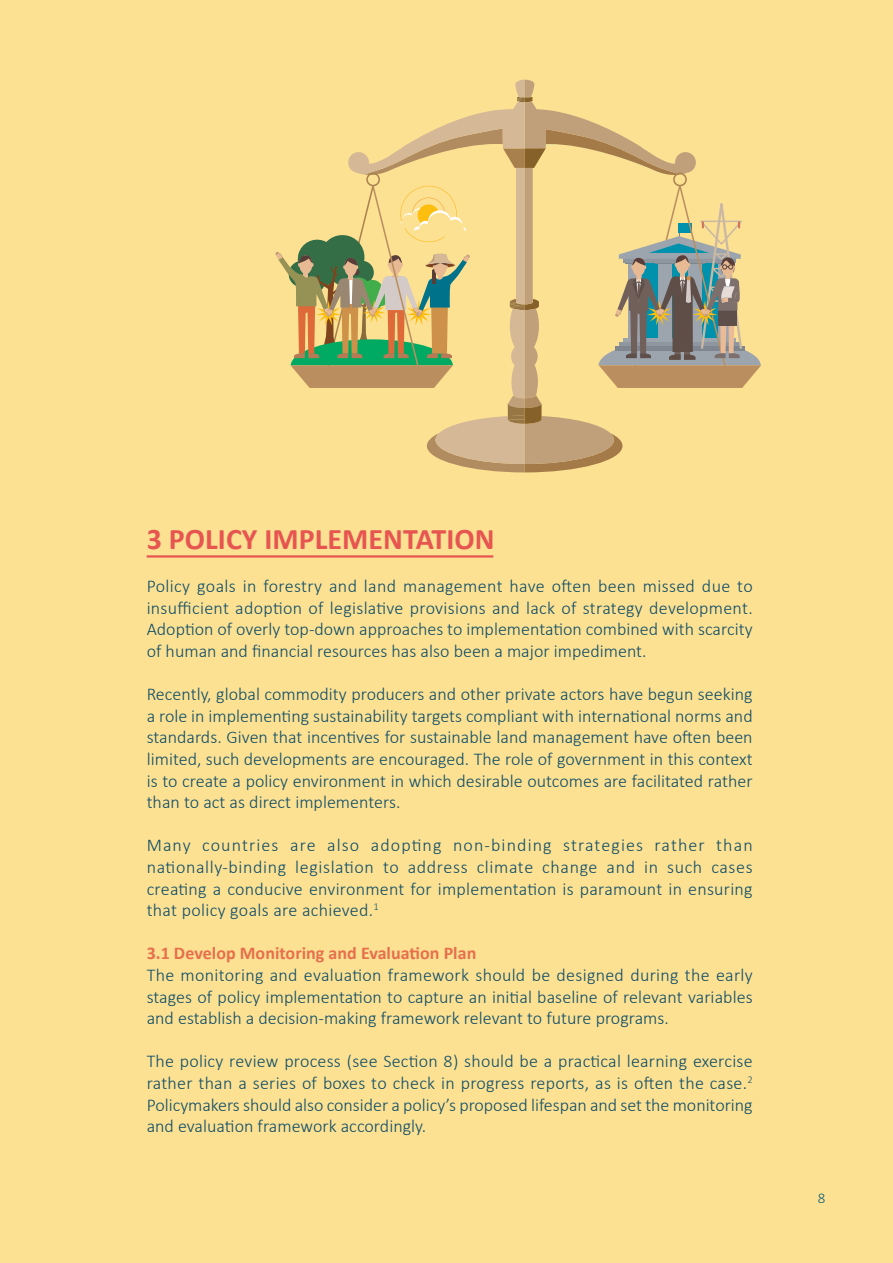
<style>
.page{position:relative;width:893px;height:1263px;background:#fce193}
.page>*{position:absolute;margin:0;border:0;box-sizing:border-box;transform-origin:0 0}
.t1{font:700 30px "Calibri";color:#e75551}
.t2{font:300 18px/21.6px "Calibri";color:#0e4c67;text-align:justify}
.t3{font:700 18px "Calibri";color:#e76f4c}
.t4{font:300 15px "Calibri";color:#145d74}
</style>
<div class="page">
<svg style="left:275px;top:80px;width:486px;height:392px"></svg>
<hr style="left:147px;top:555px;width:346px;height:3px;background:#e75551">
<h1 class="t1" style="left:147px;top:518px;width:349px">3 POLICY IMPLEMENTATION</h1>
<p class="t2" style="left:147px;top:575px;width:608px">Policy goals in forestry and land management have often been missed due to insufficient adoption of legislative provisions and lack of strategy development.<br>Adoption of overly top-down approaches to implementation combined with scarcity of human and financial resources has also been a major impediment.</p>
<p class="t2" style="left:147px;top:683px;width:607px">Recently, global commodity producers and other private actors have begun seeking a role in implementing sustainability targets compliant with international norms and standards. Given that incentives for sustainable land management have often been limited, such developments are encouraged. The role of government in this context is to create a policy environment in which desirable outcomes are facilitated rather than to act as direct implementers.</p>
<p class="t2" style="left:147px;top:834px;width:607px">Many countries are also adopting non-binding strategies rather than nationally-binding legislation to address climate change and in such cases creating a conducive environment for implementation is paramount in ensuring that policy goals are achieved.<sup>1</sup></p>
<p class="t3" style="left:147px;top:941px;width:331px">3.1 Develop Monitoring and Evaluation Plan</p>
<p class="t2" style="left:147px;top:964px;width:608px">The monitoring and evaluation framework should be designed during the early stages of policy implementation to capture an initial baseline of relevant variables and establish a decision-making framework relevant to future programs.</p>
<p class="t2" style="left:147px;top:1050px;width:607px">The policy review process (see Section 8) should be a practical learning exercise rather than a series of boxes to check in progress reports, as is often the case.<sup>2<br></sup>Policymakers should also consider a policy’s proposed lifespan and set the monitoring and evaluation framework accordingly.</p>
<p class="t4" style="left:818px;top:1189px;width:9px">8</p>
</div>
